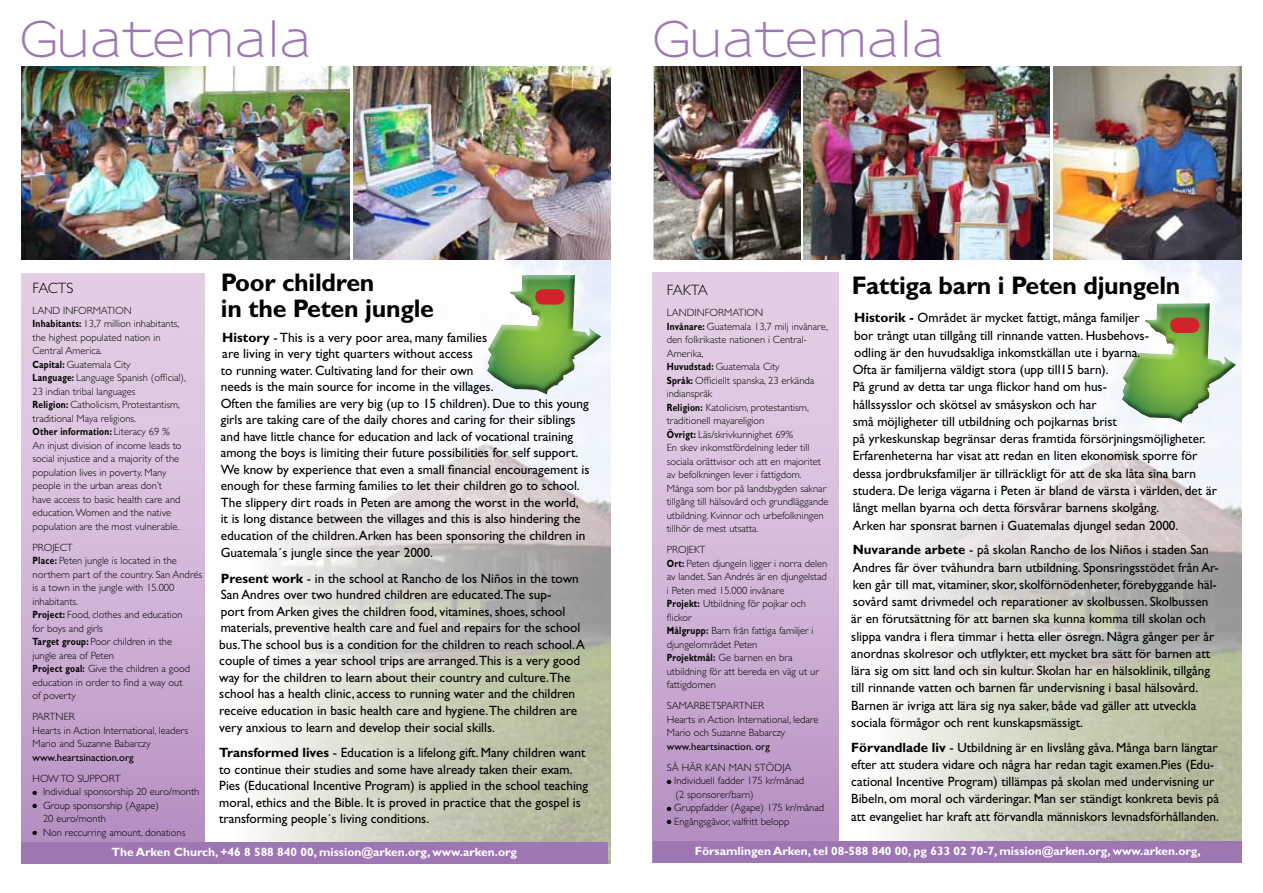
<style>
.page{position:relative;width:1263px;height:893px;background:#fff}
.page>*{position:absolute;margin:0;border:0;box-sizing:border-box;transform-origin:0 0}
.t1{font:600 48px "Sansumi";color:#9e76b4}
.t2{font:700 25.5px/25.5px "Gill Sans";letter-spacing:-.01em;color:#000}
.t3{font:300 15px "Gill Sans";letter-spacing:-.02em;color:#000}
.t4{font:13.5px/17.2px "Gill Sans";color:#000}
.t5{font:700 12px "Gill Sans";color:#fff}
.t6{font:300 10.5px/13.5px "Gill Sans";color:#000}
.t7{font:10.5px "Gill Sans";color:#000}
.s1{font-weight:700}
</style>
<div class="page">
<img style="left:815px;top:259px;width:426px;height:583px">
<div style="left:653px;top:273px;width:185px;height:590px;background:linear-gradient(to bottom,#e9d7ea,#b892c3)"></div>
<div style="left:1119px;top:302px;width:117px;height:123px;background:#000;opacity:.5"></div>
<div style="left:1170px;top:318px;width:29px;height:15px;background:#d2232a;border-radius:7px"></div>
<img style="left:655px;top:67px;width:145px;height:192px">
<img style="left:804px;top:67px;width:246px;height:192px">
<img style="left:1053px;top:67px;width:188px;height:192px">
<div style="left:653px;top:842px;width:588px;height:21px;background:#9e76b4"></div>
<img style="left:182px;top:259px;width:428px;height:604px">
<div style="left:21px;top:273px;width:183px;height:590px;background:linear-gradient(to bottom,#e9d7e9,#b892c3)"></div>
<img style="left:21px;top:67px;width:329px;height:192px">
<img style="left:354px;top:67px;width:256px;height:192px">
<div style="left:21px;top:842px;width:587px;height:21px;background:#9e76b4"></div>
<div style="left:484px;top:274px;width:117px;height:123px;background:#000;opacity:.5"></div>
<div style="left:535px;top:289px;width:29px;height:16px;background:#d2232a;border-radius:7px"></div>
<h1 class="t1" style="left:19px;top:14px;width:293px">Guatemala</h1>
<h1 class="t1" style="left:652px;top:14px;width:293px">Guatemala</h1>
<h2 class="t2" style="left:221px;top:270px;width:215px">Poor children<br>in the Peten jungle</h2>
<p class="t4" style="left:221px;top:329px;width:370px;line-height:16.5px"><span class="s1">History</span> - This is a very poor area, many families<br>are living in very tight quarters without access<br>to running water. Cultivating land for their own<br>needs is the main source for income in the villages.<br>Often the families are very big (up to 15 children). Due to this young girls are taking care of the daily chores and caring for their siblings and have little chance for education and lack of vocational training among the boys is limiting their future possibilities for self support.<br>We know by experience that even a small financial encouragement is enough for these farming families to let their children go to school.<br>The slippery dirt roads in Peten are among the worst in the world, it is long distance between the villages and this is also hindering the education of the children. Arken has been sponsoring the children in Guatemala´s jungle since the year 2000.</p>
<p class="t4" style="left:219px;top:570px;width:367px;line-height:16.6px"><span class="s1">Present work</span> - in the school at Rancho de los Niños in the town San Andres over two hundred children are educated.The sup-<br>port from Arken gives the children food, vitamines, shoes, school materials, preventive health care and fuel and repairs for the school bus.The school bus is a condition for the children to reach school. A couple of times a year school trips are arranged.This is a very good way for the children to learn about their country and culture.The school has a health clinic, access to running water and the children receive education in basic health care and hygiene.The children are very anxious to learn and develop their social skills.</p>
<p class="t4" style="left:219px;top:744px;width:370px;line-height:16.5px"><span class="s1">Transformed lives</span> - Education is a lifelong gift. Many children want to continue their studies and some have already taken their exam.<br>Pies (Educational Incentive Program) is applied in the school teaching moral, ethics and the Bible. It is proved in practice that the gospel is transforming people´s living conditions.</p>
<p class="t3" style="left:33px;top:279px;width:43px">FACTS</p>
<p class="t6" style="left:33px;top:304px;width:155px">LAND INFORMATION<br><span class="s1">Inhabitants:</span> 13,7 million inhabitants, the highest populated nation in<br>Central America.<br><span class="s1">Capital:</span> Guatemala City<br><span class="s1">Language:</span> Language Spanish (official),<br>23 indian tribal languages<br><span class="s1">Religion:</span> Catholicism, Protestantism, traditional Maya religions.<br><span class="s1">Other information:</span> Literacy 69 %<br>An injust division of income leads to social injustice and a majority of the population lives in poverty. Many people in the urban areas don’t<br>have access to basic health care and education. Women and the native population are the most vulnerable.</p>
<p class="t6" style="left:33px;top:541px;width:171px">PROJECT<br><span class="s1">Place:</span> Peten jungle is located in the northern part of the country. San Andrés is a town in the jungle with 15.000 inhabitants.<br><span class="s1">Project:</span> Food, clothes and education<br>for boys and girls<br><span class="s1">Target group:</span> Poor children in the<br>jungle area of Peten<br><span class="s1">Project goal:</span> Give the children a good education in order to find a way out<br>of poverty</p>
<p class="t6" style="left:33px;top:710px;width:157px">PARTNER<br>Hearts in Action International, leaders<br>Mario and Suzanne Babarczy</p>
<p class="t7" style="left:33px;top:751px;width:103px">www.heartsinaction.org</p>
<p class="t6" style="left:33px;top:772px;width:90px">HOW TO SUPPORT</p>
<p class="t6" style="left:33px;top:785px;width:168px">● Individual sponsorship 20 euro/month</p>
<p class="t6" style="left:43px;top:799px;width:117px;text-indent:-10px">● Group sponsorship (Agape)<br>20 euro/month</p>
<p class="t6" style="left:33px;top:826px;width:154px">● Non reccurring amount, donations</p>
<p class="t5" style="left:111px;top:844px;width:407px">The Arken Church, +46 8 588 840 00, mission@arken.org, www.arken.org</p>
<p class="t3" style="left:667px;top:282px;width:43px">FAKTA</p>
<p class="t6" style="left:667px;top:306px;width:163px">LANDINFORMATION<br><span class="s1">Invånare:</span> Guatemala 13,7 milj invånare, den folkrikaste nationen i Central-<br>Amerika,<br><span class="s1">Huvudstad:</span> Guatemala City<br><span class="s1">Språk:</span> Officiellt spanska, 23 erkända indianspråk<br><span class="s1">Religion:</span> Katolicism, protestantism, traditionell mayareligion<br><span class="s1">Övrigt:</span> Läs/skrivkunnighet 69%<br>En skev inkomstfördelning leder till sociala orättvisor och att en majoritet av befolkningen lever i fattigdom.<br>Många som bor på landsbygden saknar tillgång till hälsovård och grundläggande utbildning. Kvinnor och urbefolkningen tillhör de mest utsatta.</p>
<p class="t6" style="left:667px;top:543px;width:162px">PROJEKT<br><span class="s1">Ort:</span> Peten djungeln ligger i norra delen av landet. San Andrés är en djungelstad i Peten med 15.000 invånare<br><span class="s1">Projekt:</span> Utbildning för pojkar och flickor<br><span class="s1">Målgrupp:</span> Barn från fattiga familjer i djungelområdet Peten<br><span class="s1">Projektmål:</span> Ge barnen en bra utbildning för att bereda en väg ut ur fattigdomen</p>
<p class="t6" style="left:667px;top:699px;width:153px">SAMARBETSPARTNER<br>Hearts in Action International, ledare<br>Mario och Suzanne Babarczy</p>
<p class="t7" style="left:667px;top:740px;width:105px">www.heartsinaction. org</p>
<p class="t6" style="left:667px;top:761px;width:126px">SÅ HÄR KAN MAN STÖDJA</p>
<p class="t6" style="left:675px;top:774px;width:130px;text-indent:-9px">● Individuell fadder 175 kr/månad (2 sponsorer/barn)</p>
<p class="t6" style="left:667px;top:801px;width:159px">● Gruppfadder (Agape) 175 kr/månad</p>
<p class="t6" style="left:667px;top:814px;width:124px">● Engångsgåvor, valfritt belopp</p>
<h2 class="t2" style="left:852px;top:272px;width:330px">Fattiga barn i Peten djungeln</h2>
<p class="t4" style="left:853px;top:309px;width:366px"><span class="s1">Historik -</span> Området är mycket fattigt, många familjer<br>bor trångt utan tillgång till rinnande vatten. Husbehovs-<br>odling är den huvudsakliga inkomstkällan ute i byarna.<br>Ofta är familjerna väldigt stora (upp till15 barn).<br>På grund av detta tar unga flickor hand om hus-<br>hållssysslor och skötsel av småsyskon och har<br>små möjligheter till utbildning och pojkarnas brist<br>på yrkeskunskap begränsar deras framtida försörjningsmöjligheter.<br>Erfarenheterna har visat att redan en liten ekonomisk sporre för dessa jordbruksfamiljer är tillräckligt för att de ska låta sina barn studera. De leriga vägarna i Peten är bland de värsta i världen, det är långt mellan byarna och detta försvårar barnens skolgång.<br>Arken har sponsrat barnen i Guatemalas djungel sedan 2000.</p>
<p class="t4" style="left:851px;top:541px;width:369px"><span class="s1">Nuvarande arbete</span> - på skolan Rancho de los Niños i staden San Andres får över tvåhundra barn utbildning. Sponsringsstödet från Ar&shy;ken går till mat, vitaminer, skor, skolförnödenheter, förebyggande häl&shy;sovård samt drivmedel och reparationer av skolbussen. Skolbussen är en förutsättning för att barnen ska kunna komma till skolan och slippa vandra i flera timmar i hetta eller ösregn. Några gånger per år anordnas skolresor och utflykter, ett mycket bra sätt för barnen att lära sig om sitt land och sin kultur. Skolan har en hälsoklinik, tillgång till rinnande vatten och barnen får undervisning i basal hälsovård.<br>Barnen är ivriga att lära sig nya saker, både vad gäller att utveckla sociala förmågor och rent kunskapsmässigt.</p>
<p class="t4" style="left:851px;top:738px;width:369px"><span class="s1">Förvandlade liv</span> - Utbildning är en livslång gåva. Många barn längtar efter att studera vidare och några har redan tagit examen.Pies (Edu&shy;cational Incentive Program) tillämpas på skolan med undervisning ur Bibeln, om moral och värderingar. Man ser ständigt konkreta bevis på att evangeliet har kraft att förvandla människors levnadsförhållanden.</p>
<p class="t5" style="left:695px;top:844px;width:507px">Församlingen Arken, tel 08-588 840 00, pg 633 02 70-7, mission@arken.org, www.arken.org,</p>
</div>
